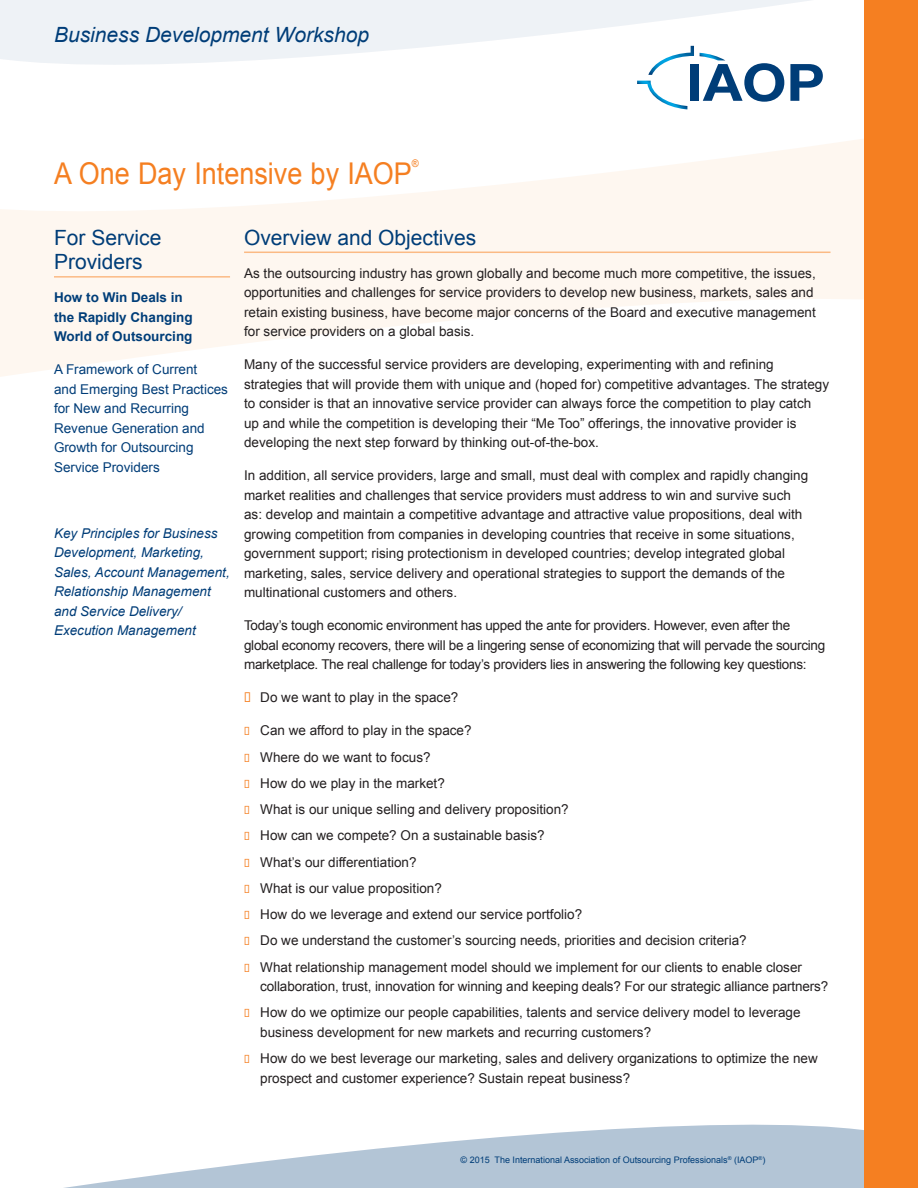
<style>
.page{position:relative;width:918px;height:1188px;background:#fff}
.page>*{position:absolute;margin:0;border:0;box-sizing:border-box;transform-origin:0 0}
.Heads_061914{font:30px "Arial";color:#f57f21;scale:.9 1}
.Subhead_061914{font:21px/24px "Arial";color:#003d78}
.Eyebrow_061914{font:italic 21px "Arial";color:#003d78}
.Copy_061914{font:13.5px/19.5px "Arial";color:#231f20}
.Copy_061914-2{font:13.5px/19.5px "Arial";letter-spacing:-.02em;color:#231f20}
.Copy_061914-3{font:italic 13.5px/19.5px "Arial";color:#003d78}
.Copy_061914-4{font:13.5px/19.5px "Arial";color:#003d78}
.Copy_061914-5{font:700 13.5px/19.5px "Arial";color:#003d78}
.Heads_061914-2{font:10.5px "Arial";color:#f57f21;scale:.9 1}
.t1{font:9px "Arial";color:#003d78}
.s1{color:#f57f21}
</style>
<div class="page">
<div style="left:0;top:137px;width:918px;height:264px;background:#fef7f0"></div>
<svg style="left:0;top:137px;width:864px;height:74px;fill:#fff"></svg>
<svg style="left:0;top:299px;width:864px;height:102px;fill:#fff"></svg>
<div style="left:690px;top:64px;width:9px;height:37px;background:#003d78"></div>
<svg style="left:790px;top:65px;width:33px;height:36px"></svg>
<svg style="left:637px;top:81px;width:50px;height:28px"></svg>
<svg style="left:702px;top:65px;width:82px;height:37px"></svg>
<svg style="left:648px;top:65px;width:13px;height:10px"></svg>
<svg style="left:64px;top:1125px;width:800px;height:63px;fill:#b3c5d6"></svg>
<svg style="left:0;top:0;width:815px;height:65px;fill:#eef2f6"></svg>
<div style="left:864px;top:0;width:54px;height:1188px;background:#f57f21"></div>
<hr style="left:54px;top:276px;width:176px;height:2px;background:#fbba84">
<hr style="left:244px;top:252px;width:587px;height:1px;background:#fbba84">
<p class="Eyebrow_061914" style="left:54px;top:21px;width:317px">Business Development Workshop</p>
<p class="Heads_061914" style="left:54px;top:154px;width:399px">A One Day Intensive by IAOP</p>
<p class="Heads_061914-2" style="left:412px;top:157px;width:9px">®</p>
<p class="Subhead_061914" style="left:54px;top:226px;width:109px">For Service<br>Providers</p>
<p class="Copy_061914-5" style="left:54px;top:288px;width:140px">How to Win Deals in the Rapidly Changing<br>World of Outsourcing</p>
<p class="Copy_061914-4" style="left:54px;top:360px;width:176px">A Framework of Current<br>and Emerging Best Practices for New and Recurring<br>Revenue Generation and<br>Growth for Outsourcing<br>Service Providers</p>
<p class="Subhead_061914" style="left:244px;top:226px;width:234px">Overview and Objectives</p>
<p class="Copy_061914" style="left:244px;top:263px;width:573px">As the outsourcing industry has grown globally and become much more competitive, the issues, opportunities and challenges for service providers to develop new business, markets, sales and retain existing business, have become major concerns of the Board and executive management for service providers on a global basis.</p>
<p class="Copy_061914" style="left:244px;top:355px;width:587px">Many of the successful service providers are developing, experimenting with and refining strategies that will provide them with unique and (hoped for) competitive advantages. The strategy to consider is that an innovative service provider can always force the competition to play catch up and while the competition is developing their “Me Too” offerings, the innovative provider is developing the next step forward by thinking out-of-the-box.</p>
<p class="Copy_061914" style="left:244px;top:466px;width:566px">In addition, all service providers, large and small, must deal with complex and rapidly changing market realities and challenges that service providers must address to win and survive such as: develop and maintain a competitive advantage and attractive value propositions, deal with growing competition from companies in developing countries that receive in some situations, government support; rising protectionism in developed countries; develop integrated global marketing, sales, service delivery and operational strategies to support the demands of the multinational customers and others.</p>
<p class="Copy_061914-2" style="left:244px;top:616px;width:583px">Today’s tough economic environment has upped the ante for providers. However, even after the global economy recovers, there will be a lingering sense of economizing that will pervade the sourcing marketplace. The real challenge for today’s providers lies in answering the following key questions:</p>
<p class="Copy_061914" style="left:244px;top:688px;width:216px"><span class="s1">✦</span> Do we want to play in the space?</p>
<p class="Copy_061914" style="left:244px;top:721px;width:229px"><span class="s1">✦</span> Can we afford to play in the space?</p>
<p class="Copy_061914" style="left:244px;top:747px;width:188px"><span class="s1">✦</span> Where do we want to focus?</p>
<p class="Copy_061914" style="left:244px;top:773px;width:202px"><span class="s1">✦</span> How do we play in the market?</p>
<p class="Copy_061914" style="left:244px;top:800px;width:326px"><span class="s1">✦</span> What is our unique selling and delivery proposition?</p>
<p class="Copy_061914" style="left:244px;top:826px;width:302px"><span class="s1">✦</span> How can we compete? On a sustainable basis?</p>
<p class="Copy_061914" style="left:244px;top:852px;width:174px"><span class="s1">✦</span> What’s our differentiation?</p>
<p class="Copy_061914" style="left:244px;top:878px;width:199px"><span class="s1">✦</span> What is our value proposition?</p>
<p class="Copy_061914" style="left:244px;top:905px;width:340px"><span class="s1">✦</span> How do we leverage and extend our service portfolio?</p>
<p class="Copy_061914" style="left:244px;top:931px;width:504px"><span class="s1">✦</span> Do we understand the customer’s sourcing needs, priorities and decision criteria?</p>
<p class="Copy_061914" style="left:260px;top:957px;width:570px;text-indent:-16px"><span class="s1">✦</span> What relationship management model should we implement for our clients to enable closer collaboration, trust, innovation for winning and keeping deals? For our strategic alliance partners?</p>
<p class="Copy_061914" style="left:260px;top:1003px;width:542px;text-indent:-16px"><span class="s1">✦</span> How do we optimize our people capabilities, talents and service delivery model to leverage business development for new markets and recurring customers?</p>
<p class="Copy_061914" style="left:260px;top:1049px;width:559px;text-indent:-16px"><span class="s1">✦</span> How do we best leverage our marketing, sales and delivery organizations to optimize the new prospect and customer experience? Sustain repeat business?</p>
<p class="Copy_061914-3" style="left:54px;top:524px;width:177px">Key Principles for Business<br>Development, Marketing,<br>Sales, Account Management,<br>Relationship Management and Service Delivery/<br>Execution Management</p>
<p class="t1" style="left:461px;top:1154px;width:306px">© 2015 The International Association of Outsourcing Professionals<sup>®</sup> (IAOP<sup>®</sup>)</p>
</div>
